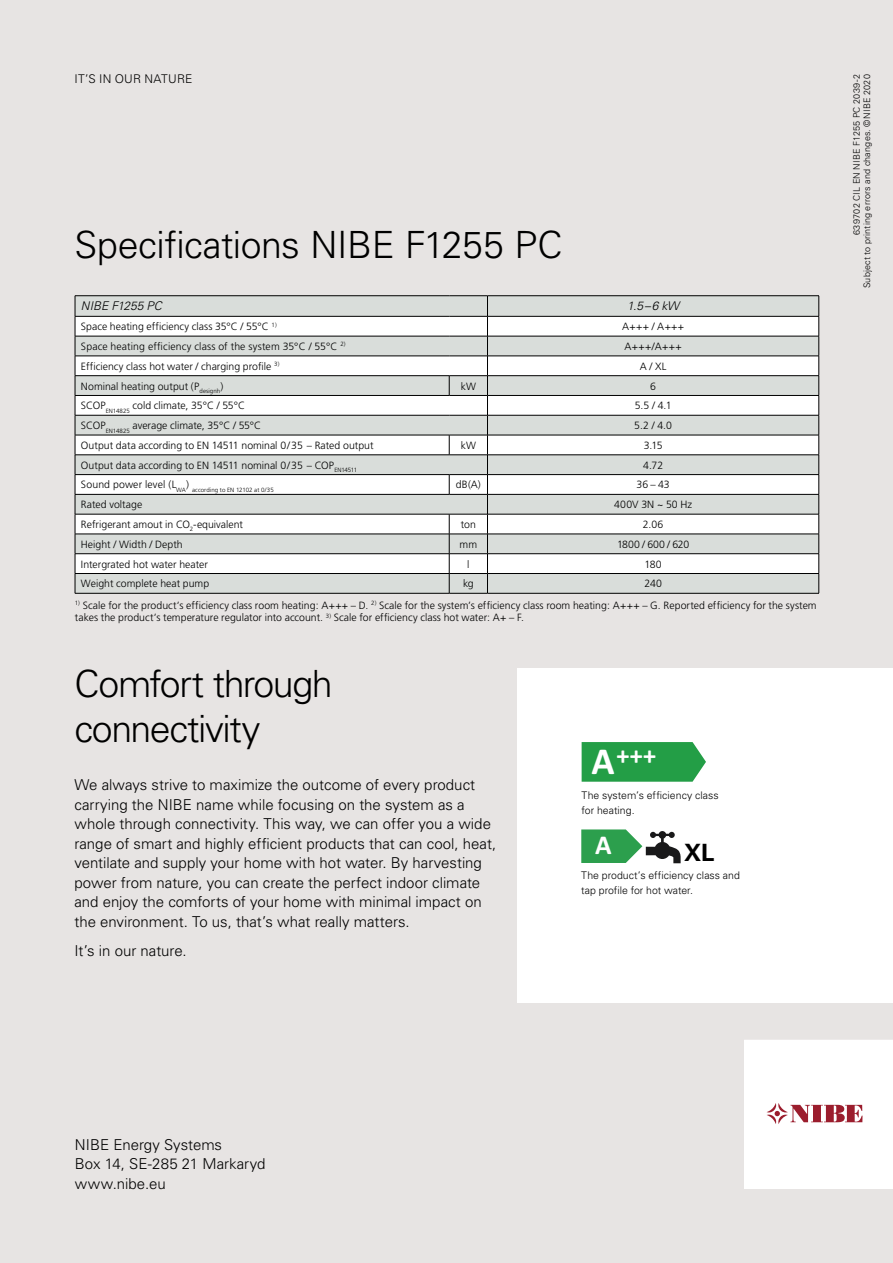
<style>
.page{position:relative;width:893px;height:1263px;background:#e7e4e3}
.page>*{position:absolute;margin:0;border:0;box-sizing:border-box;transform-origin:0 0}
.t1{font:300 37.5px/45px "Univers LT Pro 45";letter-spacing:-.025em;color:#000}
.t2{font:700 27.3px "Calibri";color:#fff}
.t3{font:700 26.1px "Calibri";color:#fff}
.t4{font:700 23.85px "Univers LT Pro 65";color:#000}
.t5{font:300 15px/19.5px "Univers LT Pro 45";color:#000}
.t6{font:italic 300 12px "Univers LT Pro 45";color:#000}
.t7{font:300 12px "Univers LT Pro 45";letter-spacing:.015em;color:#000}
.t8{font:300 10.5px/12.6px "Frutiger";color:#000}
.t9{font:300 10.5px/15px "Univers LT Pro 45";letter-spacing:.005em;color:#000}
.t10{font:300 9px/10.5px "Univers LT Pro 45";letter-spacing:.02em;color:#000;text-align:right}
.t11{font:300 6.15px "Frutiger";letter-spacing:.01em;color:#000}
.s1{font-size:38.25px}
</style>
<div class="page">
<div style="left:518px;top:668px;width:375px;height:334px;background:#fff"></div>
<svg style="left:582px;top:742px;width:124px;height:40px;background:#30a451"></svg>
<svg style="left:581px;top:829px;width:100px;height:34px"></svg>
<div style="left:744px;top:1040px;width:149px;height:148px;background:#fff"></div>
<hr style="left:75px;top:295px;width:374px;height:1px;background:#000">
<hr style="left:449px;top:295px;width:38px;height:1px;background:#000">
<hr style="left:487px;top:295px;width:332px;height:1px;background:#000">
<svg style="left:75px;top:296px;width:744px;height:297px"></svg>
<hr style="left:75px;top:593px;width:374px;height:1px;background:#000">
<hr style="left:449px;top:593px;width:38px;height:1px;background:#000">
<hr style="left:487px;top:593px;width:332px;height:1px;background:#000">
<p class="t7" style="left:74px;top:72px;width:120px">IT’S IN OUR NATURE</p>
<p class="t10" style="left:851px;top:288px;width:215px;rotate:-90deg">639702 CIL EN NIBE F1255 PC 2039-2<br>Subject to printing errors and changes. ©NIBE 2020</p>
<h1 class="t1" style="left:74px;top:222px;width:490px">Specifications NIBE F1255 PC</h1>
<p class="t6" style="left:81px;top:299px;width:82px">NIBE F1255 PC</p>
<p class="t6" style="left:627px;top:299px;width:54px">1.5–6 kW</p>
<p class="t8" style="left:81px;top:320px;width:197px">Space heating efficiency class 35°C / 55°C <sup>1)</sup></p>
<p class="t8" style="left:622px;top:320px;width:63px">A+++ / A+++</p>
<p class="t8" style="left:81px;top:340px;width:266px">Space heating efficiency class of the system 35°C / 55°C <sup>2)</sup></p>
<p class="t8" style="left:625px;top:340px;width:59px">A+++/A+++</p>
<p class="t8" style="left:81px;top:360px;width:200px">Efficiency class hot water / charging profile <sup>3)</sup></p>
<p class="t8" style="left:640px;top:360px;width:28px">A / XL</p>
<p class="t8" style="left:81px;top:380px;width:144px">Nominal heating output (P<sub>designh</sub>)</p>
<p class="t8" style="left:461px;top:380px;width:17px">kW</p>
<p class="t8" style="left:650px;top:380px;width:7px">6</p>
<p class="t8" style="left:81px;top:399px;width:166px">SCOP<sub>EN14825</sub> cold climate, 35°C / 55°C</p>
<p class="t8" style="left:635px;top:399px;width:38px">5.5 / 4.1</p>
<p class="t8" style="left:81px;top:419px;width:182px">SCOP<sub>EN14825</sub> average climate, 35°C / 55°C</p>
<p class="t8" style="left:634px;top:419px;width:39px">5.2 / 4.0</p>
<p class="t8" style="left:81px;top:439px;width:294px">Output data according to EN 14511 nominal 0/35 – Rated output</p>
<p class="t8" style="left:461px;top:439px;width:17px">kW</p>
<p class="t8" style="left:644px;top:439px;width:20px">3.15</p>
<p class="t8" style="left:81px;top:459px;width:278px">Output data according to EN 14511 nominal 0/35 – COP<sub>EN14511</sub></p>
<p class="t8" style="left:643px;top:459px;width:22px">4.72</p>
<p class="t11" style="left:81px;top:486px;width:194px"><sup>Sound</sup> <sup>power</sup> <sup>level</sup> <sup>(L</sup>WA<sup>)</sup> according to EN 12102 at 0/35</p>
<p class="t8" style="left:456px;top:479px;width:26px">dB(A)</p>
<p class="t8" style="left:637px;top:479px;width:35px">36 – 43</p>
<p class="t8" style="left:81px;top:498px;width:63px">Rated voltage</p>
<p class="t8" style="left:614px;top:498px;width:79px">400V 3N ~ 50 Hz</p>
<p class="t8" style="left:81px;top:518px;width:164px">Refrigerant amout in CO<sub>2</sub>-equivalent</p>
<p class="t8" style="left:461px;top:518px;width:17px">ton</p>
<p class="t8" style="left:643px;top:518px;width:22px">2.06</p>
<p class="t8" style="left:81px;top:538px;width:103px">Height / Width / Depth</p>
<p class="t8" style="left:460px;top:538px;width:19px">mm</p>
<p class="t8" style="left:617px;top:538px;width:74px">1800 / 600 / 620</p>
<p class="t8" style="left:81px;top:558px;width:128px">Intergrated hot water heater</p>
<p class="t8" style="left:467px;top:558px;width:4px">l</p>
<p class="t8" style="left:644px;top:558px;width:19px">180</p>
<p class="t8" style="left:81px;top:578px;width:130px">Weight complete heat pump</p>
<p class="t8" style="left:463px;top:578px;width:12px">kg</p>
<p class="t8" style="left:644px;top:578px;width:19px">240</p>
<p class="t8" style="left:75px;top:599px;width:743px"><sup>1)</sup> Scale for the product’s efficiency class room heating: A+++ – D. <sup>2)</sup> Scale for the system’s efficiency class room heating: A+++ – G. Reported efficiency for the system takes the product’s temperature regulator into account. <sup>3)</sup> Scale for efficiency class hot water: A+ – F.</p>
<h1 class="t1" style="left:74px;top:661px;width:260px">Comfort through connectivity</h1>
<p class="t5" style="left:74px;top:775px;width:423px">We always strive to maximize the outcome of every product carrying the NIBE name while focusing on the system as a whole through connectivity. This way, we can offer you a wide range of smart and highly efficient products that can cool, heat, ventilate and supply your home with hot water. By harvesting power from nature, you can create the perfect indoor climate and enjoy the comforts of your home with minimal impact on the environment. To us, that’s what really matters.</p>
<h3 class="t5" style="left:74px;top:941px;width:114px">It’s in our nature.</h3>
<h3 class="t5" style="left:75px;top:1134px;width:192px">NIBE Energy Systems<br>Box 14, SE-285 21 Markaryd www.nibe.eu</h3>
<h3 class="t3" style="left:591px;top:738px;width:66px"><span class="s1">A</span>+++</h3>
<p class="t9" style="left:582px;top:787px;width:138px">The system’s efficiency class for heating.</p>
<h2 class="t2" style="left:595px;top:827px;width:18px">A</h2>
<h3 class="t4" style="left:684px;top:838px;width:32px">XL</h3>
<p class="t9" style="left:581px;top:868px;width:160px">The product’s efficiency class and tap profile for hot water.</p>
</div>
